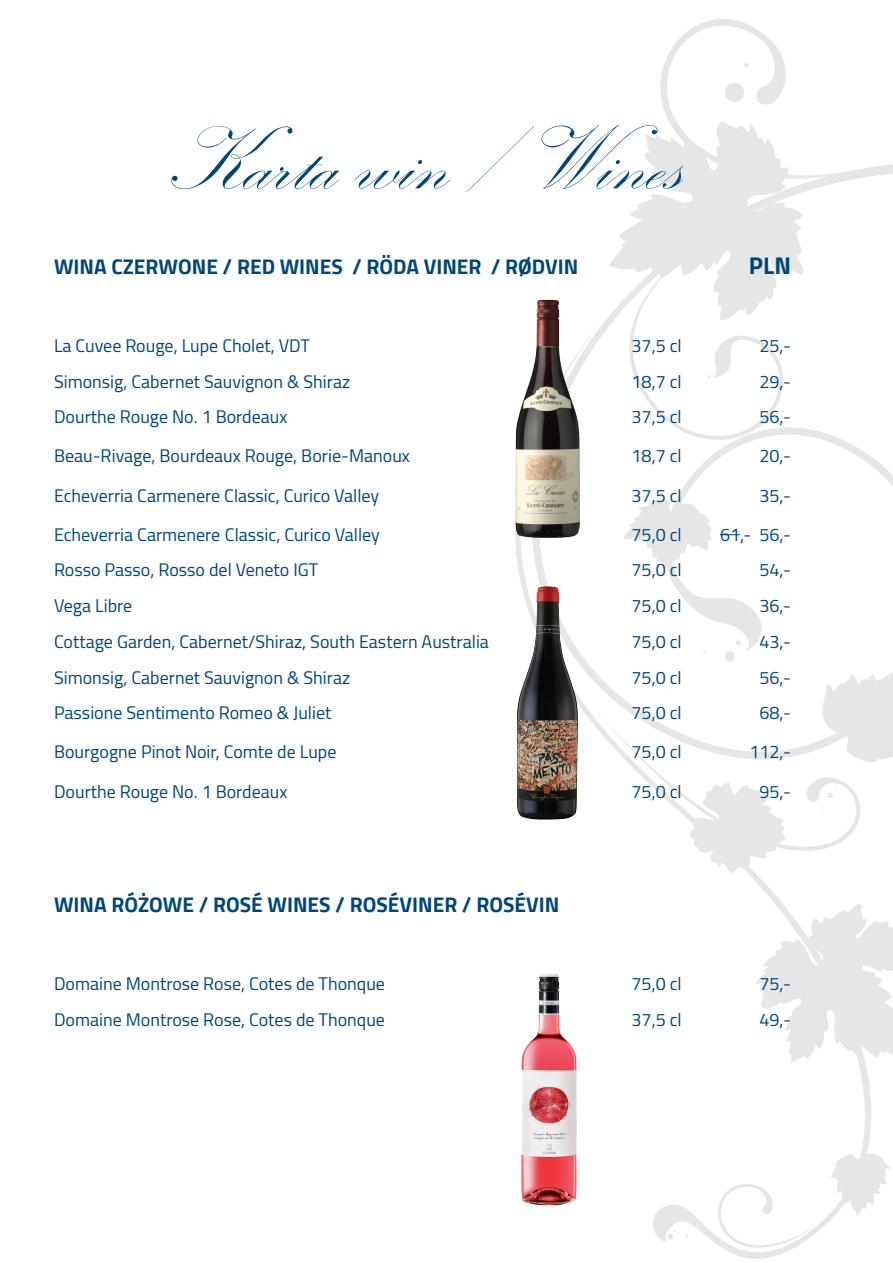
<style>
.page{position:relative;width:893px;height:1263px;background:#fff}
.page>*{position:absolute;margin:0;border:0;box-sizing:border-box;transform-origin:0 0}
.t1{font:93px "Kunstler Script";color:#01467a}
.t2{font:700 24px "Cairo";color:#01467a}
.t3{font:700 21px "Cairo";color:#01467a}
.t4{font:18px "Cairo";color:#01467a}
</style>
<div class="page">
<svg style="left:515px;top:320px;width:378px;height:922px"></svg>
<svg style="left:736px;top:640px;width:5px;height:5px"></svg>
<svg style="left:667px;top:1230px;width:8px;height:10px"></svg>
<svg style="left:709px;top:1179px;width:107px;height:80px"></svg>
<svg style="left:593px;top:671px;width:300px;height:202px"></svg>
<svg style="left:623px;top:496px;width:89px;height:74px"></svg>
<svg style="left:756px;top:904px;width:137px;height:159px"></svg>
<svg style="left:831px;top:1152px;width:60px;height:64px"></svg>
<svg style="left:607px;top:19px;width:241px;height:442px"></svg>
<svg style="left:720px;top:534px;width:20px;height:1px"></svg>
<img style="left:515px;top:300px;width:65px;height:238px">
<img style="left:515px;top:583px;width:66px;height:236px">
<img style="left:516px;top:971px;width:64px;height:238px">
<h1 class="t1" style="left:169px;top:111px;width:512px">Karta win / Wines</h1>
<p class="t3" style="left:54px;top:250px;width:526px">WINA CZERWONE / RED WINES / RÖDA VINER / RØDVIN</p>
<h2 class="t2" style="left:749px;top:247px;width:44px">PLN</h2>
<p class="t4" style="left:54px;top:332px;width:257px">La Cuvee Rouge, Lupe Cholet, VDT</p>
<p class="t4" style="left:631px;top:332px;width:52px">37,5 cl</p>
<p class="t4" style="left:759px;top:332px;width:33px">25,-</p>
<p class="t4" style="left:54px;top:368px;width:298px">Simonsig, Cabernet Sauvignon &amp; Shiraz</p>
<p class="t4" style="left:631px;top:368px;width:52px">18,7 cl</p>
<p class="t4" style="left:759px;top:368px;width:33px">29,-</p>
<p class="t4" style="left:54px;top:404px;width:235px">Dourthe Rouge No. 1 Bordeaux</p>
<p class="t4" style="left:631px;top:404px;width:52px">37,5 cl</p>
<p class="t4" style="left:759px;top:404px;width:33px">56,-</p>
<p class="t4" style="left:54px;top:443px;width:358px">Beau-Rivage, Bourdeaux Rouge, Borie-Manoux</p>
<p class="t4" style="left:631px;top:443px;width:52px">18,7 cl</p>
<p class="t4" style="left:759px;top:443px;width:33px">20,-</p>
<p class="t4" style="left:54px;top:482px;width:327px">Echeverria Carmenere Classic, Curico Valley</p>
<p class="t4" style="left:631px;top:482px;width:52px">37,5 cl</p>
<p class="t4" style="left:759px;top:482px;width:33px">35,-</p>
<p class="t4" style="left:54px;top:521px;width:327px">Echeverria Carmenere Classic, Curico Valley</p>
<p class="t4" style="left:632px;top:521px;width:52px">75,0 cl</p>
<p class="t4" style="left:720px;top:521px;width:72px">61,- 56,-</p>
<p class="t4" style="left:54px;top:557px;width:266px">Rosso Passo, Rosso del Veneto IGT</p>
<p class="t4" style="left:631px;top:557px;width:52px">75,0 cl</p>
<p class="t4" style="left:759px;top:557px;width:33px">54,-</p>
<p class="t4" style="left:54px;top:593px;width:80px">Vega Libre</p>
<p class="t4" style="left:631px;top:593px;width:52px">75,0 cl</p>
<p class="t4" style="left:759px;top:593px;width:33px">36,-</p>
<p class="t4" style="left:54px;top:628px;width:436px">Cottage Garden, Cabernet/Shiraz, South Eastern Australia</p>
<p class="t4" style="left:631px;top:628px;width:52px">75,0 cl</p>
<p class="t4" style="left:759px;top:628px;width:33px">43,-</p>
<p class="t4" style="left:54px;top:664px;width:298px">Simonsig, Cabernet Sauvignon &amp; Shiraz</p>
<p class="t4" style="left:631px;top:664px;width:52px">75,0 cl</p>
<p class="t4" style="left:759px;top:664px;width:33px">56,-</p>
<p class="t4" style="left:54px;top:700px;width:279px">Passione Sentimento Romeo &amp; Juliet</p>
<p class="t4" style="left:631px;top:700px;width:52px">75,0 cl</p>
<p class="t4" style="left:759px;top:700px;width:33px">68,-</p>
<p class="t4" style="left:54px;top:739px;width:284px">Bourgogne Pinot Noir, Comte de Lupe</p>
<p class="t4" style="left:631px;top:739px;width:52px">75,0 cl</p>
<p class="t4" style="left:749px;top:739px;width:43px">112,-</p>
<p class="t4" style="left:54px;top:778px;width:235px">Dourthe Rouge No. 1 Bordeaux</p>
<p class="t4" style="left:631px;top:778px;width:52px">75,0 cl</p>
<p class="t4" style="left:759px;top:778px;width:33px">95,-</p>
<p class="t3" style="left:54px;top:888px;width:507px">WINA RÓŻOWE / ROSÉ WINES / ROSÉVINER / ROSÉVIN</p>
<p class="t4" style="left:54px;top:970px;width:332px">Domaine Montrose Rose, Cotes de Thonque</p>
<p class="t4" style="left:631px;top:970px;width:52px">75,0 cl</p>
<p class="t4" style="left:759px;top:970px;width:33px">75,-</p>
<p class="t4" style="left:54px;top:1006px;width:332px">Domaine Montrose Rose, Cotes de Thonque</p>
<p class="t4" style="left:631px;top:1006px;width:52px">37,5 cl</p>
<p class="t4" style="left:759px;top:1006px;width:33px">49,-</p>
</div>
